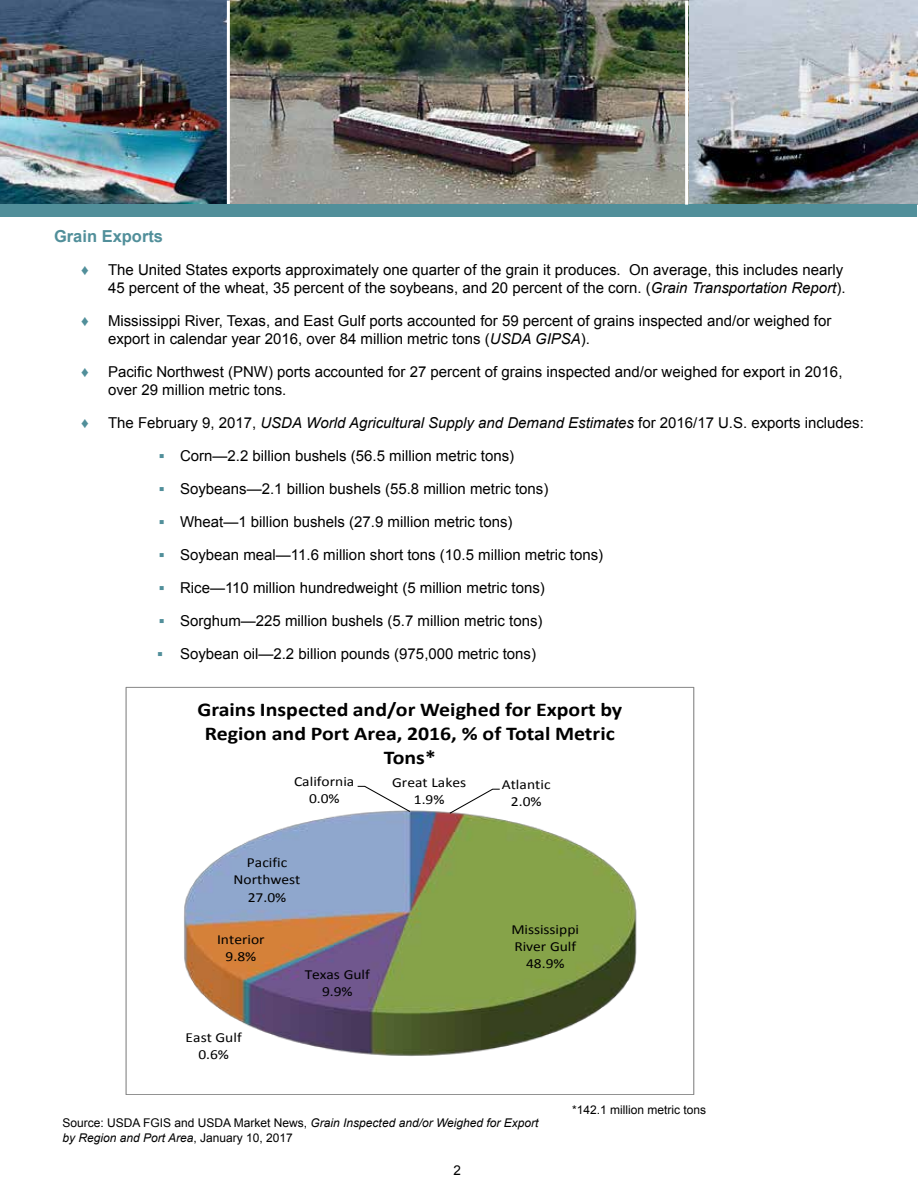
<style>
.page{position:relative;width:918px;height:1188px;background:#fff}
.page>*{position:absolute;margin:0;border:0;box-sizing:border-box;transform-origin:0 0}
.t1{font:700 19.5px/23.9px "Calibri";color:#000;text-align:center;scale:1.12 1}
.t2{font:700 16.5px "Arial";color:#518f9a}
.t3{font:15px/18px "Arial";color:#000}
.t4{font:700 15px "Arial";color:#518f9a}
.t5{font:13.8px/17px "Calibri";color:#000;text-align:center;scale:1.12 1}
.t6{font:13.5px "Arial";color:#000}
.t7{font:italic 12px/14.4px "Arial";color:#000}
.t8{font:12px "Arial";color:#000}
.s1{font-style:italic}
.s2{font-weight:700;color:#518f9a}
.s3{font-style:normal}
</style>
<div class="page">
<img style="left:0;top:1px;width:918px;height:204px">
<hr style="left:227px;top:1px;width:3px;height:204px;background:#fff">
<div style="left:1px;top:205px;width:916px;height:12px;background:#518f9a"></div>
<hr style="left:685px;top:1px;width:3px;height:204px;background:#fff">
<img style="left:184px;top:810px;width:453px;height:246px">
<svg style="left:448px;top:788px;width:53px;height:27px"></svg>
<svg style="left:357px;top:785px;width:54px;height:28px"></svg>
<p class="t2" style="left:54px;top:225px;width:111px">Grain Exports</p>
<p class="t4" style="left:81px;top:259px;width:9px">♦</p>
<p class="t3" style="left:108px;top:260px;width:739px">The United States exports approximately one quarter of the grain it produces. On average, this includes nearly<br>45 percent of the wheat, 35 percent of the soybeans, and 20 percent of the corn. (<span class="s1">Grain Transportation Report</span>).</p>
<p class="t4" style="left:81px;top:310px;width:9px">♦</p>
<p class="t3" style="left:108px;top:311px;width:725px">Mississippi River, Texas, and East Gulf ports accounted for 59 percent of grains inspected and/or weighed for export in calendar year 2016, over 84 million metric tons (<span class="s1">USDA GIPSA</span>).</p>
<p class="t4" style="left:81px;top:361px;width:9px">♦</p>
<p class="t3" style="left:108px;top:362px;width:736px">Pacific Northwest (PNW) ports accounted for 27 percent of grains inspected and/or weighed for export in 2016, over 29 million metric tons.</p>
<p class="t4" style="left:81px;top:412px;width:9px">♦</p>
<p class="t3" style="left:108px;top:413px;width:757px">The February 9, 2017, <span class="s1">USDA World Agricultural Supply and Demand Estimates</span> for 2016/17 U.S. exports includes:</p>
<p class="t3" style="left:159px;top:446px;width:357px"><span class="s2">▪</span> Corn—2.2 billion bushels (56.5 million metric tons)</p>
<p class="t3" style="left:159px;top:479px;width:391px"><span class="s2">▪</span> Soybeans—2.1 billion bushels (55.8 million metric tons)</p>
<p class="t3" style="left:159px;top:512px;width:355px"><span class="s2">▪</span> Wheat—1 billion bushels (27.9 million metric tons)</p>
<p class="t3" style="left:159px;top:545px;width:446px"><span class="s2">▪</span> Soybean meal—11.6 million short tons (10.5 million metric tons)</p>
<p class="t3" style="left:159px;top:578px;width:387px"><span class="s2">▪</span> Rice—110 million hundredweight (5 million metric tons)</p>
<p class="t3" style="left:159px;top:611px;width:385px"><span class="s2">▪</span> Sorghum—225 million bushels (5.7 million metric tons)</p>
<p class="t3" style="left:158px;top:644px;width:380px"><span class="s2">▪</span> Soybean oil—2.2 billion pounds (975,000 metric tons)</p>
<h1 class="t1" style="left:197px;top:698px;width:381px">Grains Inspected and/or Weighed for Export by<br>Region and Port Area, 2016, % of Total Metric<br>Tons*</h1>
<p class="t5" style="left:294px;top:773px;width:55px">California<br>0.0%</p>
<p class="t5" style="left:233px;top:854px;width:61px">Pacific<br>Northwest<br>27.0%</p>
<p class="t5" style="left:217px;top:931px;width:44px">Interior<br>9.8%</p>
<p class="t5" style="left:186px;top:1029px;width:52px">East Gulf<br>0.6%</p>
<p class="t5" style="left:305px;top:966px;width:60px">Texas Gulf<br>9.9%</p>
<p class="t5" style="left:392px;top:774px;width:68px">Great Lakes<br>1.9%</p>
<p class="t5" style="left:502px;top:776px;width:45px">Atlantic<br>2.0%</p>
<p class="t5" style="left:511px;top:921px;width:62px">Mississippi<br>River Gulf<br>48.9%</p>
<p class="t8" style="left:572px;top:1102px;width:136px">*142.1 million metric tons</p>
<p class="t7" style="left:63px;top:1116px;width:477px"><span class="s3">Source: USDA FGIS and USDA Market News,</span> Grain Inspected and/or Weighed for Export by Region and Port Area<span class="s3">, January 10, 2017</span></p>
<p class="t6" style="left:453px;top:1162px;width:9px">2</p>
</div>
